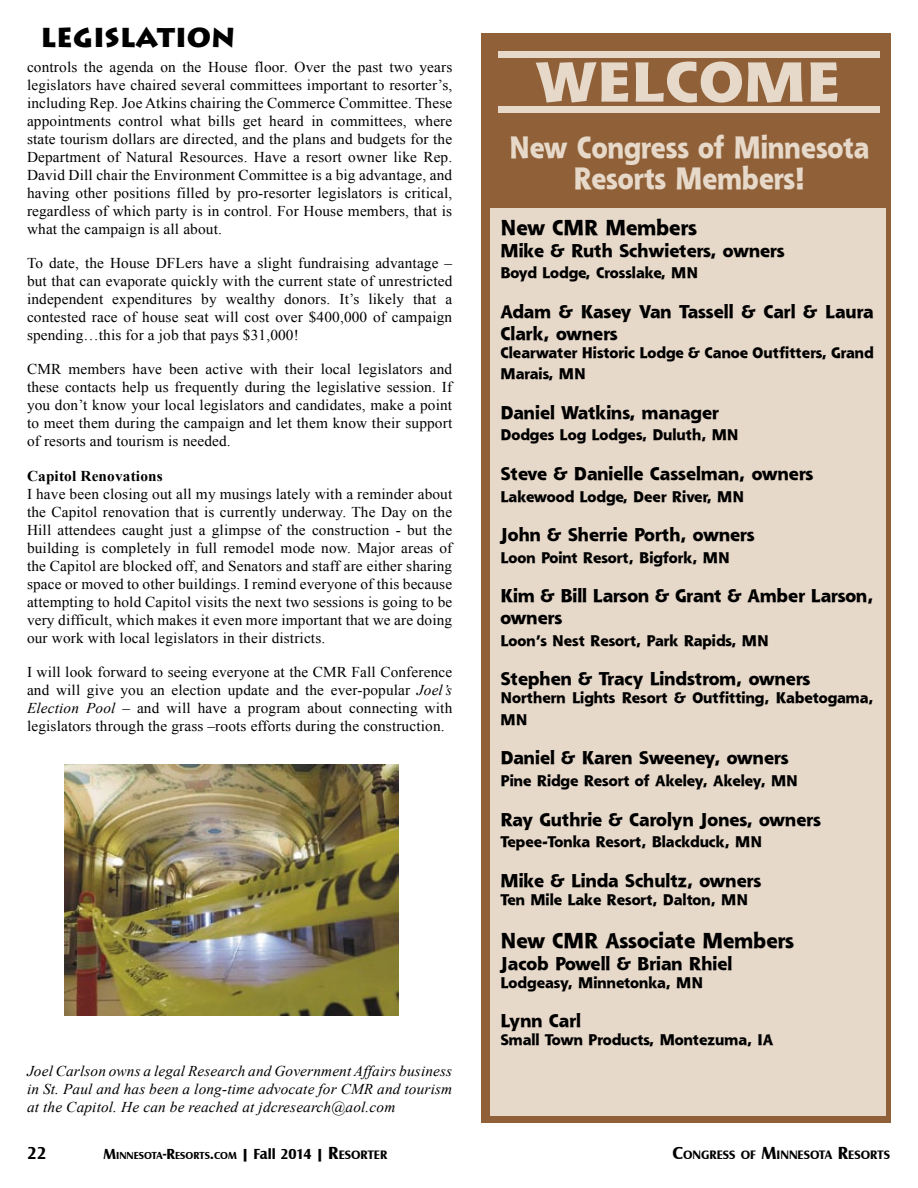
<style>
.page{position:relative;width:918px;height:1188px;background:#fff}
.page>*{position:absolute;margin:0;border:0;box-sizing:border-box;transform-origin:0 0}
.t1{font:800 55.05px "Shannon";color:#e7d9ca;scale:1.09 1}
.t2{font:800 30px/31.5px "Shannon";color:#e7d9ca;text-align:center;scale:.87 1}
.t3{font:900 27px "Lithos Pro";color:#000}
.t4{font:800 21px "Shannon";color:#000;scale:.95 1}
.t5{font:800 18px/21.6px "Shannon";color:#000}
.t6{font:700 18px "Castle T";color:#000}
.t7{font:15px/18px "Times New Roman";letter-spacing:.01em;color:#000;text-align:justify}
.t8{font:800 15px/21.6px "Shannon";color:#000}
.t9{font:italic 15px/18px "Times New Roman";letter-spacing:.01em;color:#000;text-align:justify}
.t10{font:700 15px "Times New Roman";letter-spacing:.01em;color:#000}
.t11{font:700 12.6px "Castle T";color:#000}
.t12{font:700 10.5px "Castle T";color:#000}
.s1{font-style:italic}
.s2{font-size:15px}
.s3{font-size:18px}
.s4{font-size:12.6px}
</style>
<div class="page">
<div style="left:481px;top:33px;width:410px;height:1090px;background:#906138"></div>
<div style="left:498px;top:107px;width:382px;height:6px;background:#e7d9ca"></div>
<div style="left:498px;top:51px;width:382px;height:6px;background:#e7d9ca"></div>
<div style="left:490px;top:208px;width:395px;height:907px;background:#e7d9ca"></div>
<img style="left:64px;top:764px;width:335px;height:251px">
<h3 class="t3" style="left:40px;top:20px;width:196px">LEGISLATION</h3>
<p class="t7" style="left:27px;top:58px;width:427px">controls the agenda on the House floor. Over the past two years legislators have chaired several committees important to resorter’s, including Rep. Joe Atkins chairing the Commerce Committee. These appointments control what bills get heard in committees, where state tourism dollars are directed, and the plans and budgets for the Department of Natural Resources. Have a resort owner like Rep.<br>David Dill chair the Environment Committee is a big advantage, and having other positions filled by pro-resorter legislators is critical, regardless of which party is in control. For House members, that is what the campaign is all about.</p>
<p class="t7" style="left:27px;top:254px;width:427px">To date, the House DFLers have a slight fundraising advantage – but that can evaporate quickly with the current state of unrestricted independent expenditures by wealthy donors. It’s likely that a contested race of house seat will cost over $400,000 of campaign spending…this for a job that pays $31,000!</p>
<p class="t7" style="left:27px;top:360px;width:427px">CMR members have been active with their local legislators and these contacts help us frequently during the legislative session. If you don’t know your local legislators and candidates, make a point to meet them during the campaign and let them know their support of resorts and tourism is needed.</p>
<p class="t10" style="left:27px;top:465px;width:137px">Capitol Renovations</p>
<p class="t7" style="left:27px;top:484px;width:427px">I have been closing out all my musings lately with a reminder about the Capitol renovation that is currently underway. The Day on the Hill attendees caught just a glimpse of the construction - but the building is completely in full remodel mode now. Major areas of the Capitol are blocked off, and Senators and staff are either sharing space or moved to other buildings. I remind everyone of this because attempting to hold Capitol visits the next two sessions is going to be very difficult, which makes it even more important that we are doing our work with local legislators in their districts.</p>
<p class="t7" style="left:27px;top:662px;width:427px">I will look forward to seeing everyone at the CMR Fall Conference and will give you an election update and the ever-popular <span class="s1">Joel’s Election Pool</span> – and will have a program about connecting with legislators through the grass –roots efforts during the construction.</p>
<p class="t9" style="left:27px;top:1061px;width:427px">Joel Carlson owns a legal Research and Government Affairs business in St. Paul and has been a long-time advocate for CMR and tourism at the Capitol. He can be reached at jdcresearch@aol.com</p>
<h1 class="t1" style="left:536px;top:47px;width:281px">WELCOME</h1>
<h2 class="t2" style="left:509px;top:131px;width:415px">New Congress of Minnesota<br>Resorts Members!</h2>
<h3 class="t4" style="left:500px;top:214px;width:208px">New CMR Members</h3>
<p class="t5" style="left:500px;top:240px;width:286px">Mike &amp; Ruth Schwieters, owners</p>
<p class="t8" style="left:500px;top:262px;width:199px">Boyd Lodge, Crosslake, MN</p>
<p class="t5" style="left:500px;top:301px;width:375px">Adam &amp; Kasey Van Tassell &amp; Carl &amp; Laura<br>Clark, owners</p>
<p class="t8" style="left:500px;top:341px;width:375px">Clearwater Historic Lodge &amp; Canoe Outfitters, Grand<br>Marais, MN</p>
<p class="t5" style="left:500px;top:402px;width:220px">Daniel Watkins, manager</p>
<p class="t8" style="left:500px;top:424px;width:240px">Dodges Log Lodges, Duluth, MN</p>
<p class="t5" style="left:500px;top:463px;width:314px">Steve &amp; Danielle Casselman, owners</p>
<p class="t8" style="left:500px;top:485px;width:245px">Lakewood Lodge, Deer River, MN</p>
<p class="t5" style="left:500px;top:524px;width:256px">John &amp; Sherrie Porth, owners</p>
<p class="t8" style="left:500px;top:547px;width:231px">Loon Point Resort, Bigfork, MN</p>
<p class="t5" style="left:500px;top:585px;width:375px">Kim &amp; Bill Larson &amp; Grant &amp; Amber Larson, owners</p>
<p class="t8" style="left:500px;top:629px;width:270px">Loon’s Nest Resort, Park Rapids, MN</p>
<p class="t5" style="left:500px;top:668px;width:311px">Stephen &amp; Tracy Lindstrom, owners</p>
<p class="t8" style="left:500px;top:687px;width:375px">Northern Lights Resort &amp; Outfitting, Kabetogama,<br>MN</p>
<p class="t5" style="left:500px;top:747px;width:290px">Daniel &amp; Karen Sweeney, owners</p>
<p class="t8" style="left:500px;top:770px;width:299px">Pine Ridge Resort of Akeley, Akeley, MN</p>
<p class="t5" style="left:500px;top:808px;width:322px">Ray Guthrie &amp; Carolyn Jones, owners</p>
<p class="t8" style="left:500px;top:831px;width:263px">Tepee-Tonka Resort, Blackduck, MN</p>
<p class="t5" style="left:500px;top:870px;width:262px">Mike &amp; Linda Schultz, owners</p>
<p class="t8" style="left:500px;top:889px;width:249px">Ten Mile Lake Resort, Dalton, MN</p>
<h3 class="t4" style="left:500px;top:927px;width:311px">New CMR Associate Members</h3>
<p class="t5" style="left:500px;top:952px;width:233px">Jacob Powell &amp; Brian Rhiel</p>
<p class="t8" style="left:500px;top:971px;width:204px">Lodgeasy, Minnetonka, MN</p>
<p class="t5" style="left:500px;top:1010px;width:82px">Lynn Carl</p>
<p class="t8" style="left:500px;top:1029px;width:275px">Small Town Products, Montezuma, IA</p>
<p class="t6" style="left:27px;top:1142px;width:21px">22</p>
<p class="t12" style="left:104px;top:1149px;width:285px"><span class="s2">M</span>INNESOTA<span class="s2">-R</span>ESORTS<span class="s2">.</span>COM <span class="s2">| Fall 2014 |</span> <span class="s3">R</span><span class="s4">ESORTER</span></p>
<p class="t11" style="left:673px;top:1147px;width:219px"><span class="s3">C</span>ONGRESS OF <span class="s3">M</span>INNESOTA <span class="s3">R</span>ESORTS</p>
</div>
